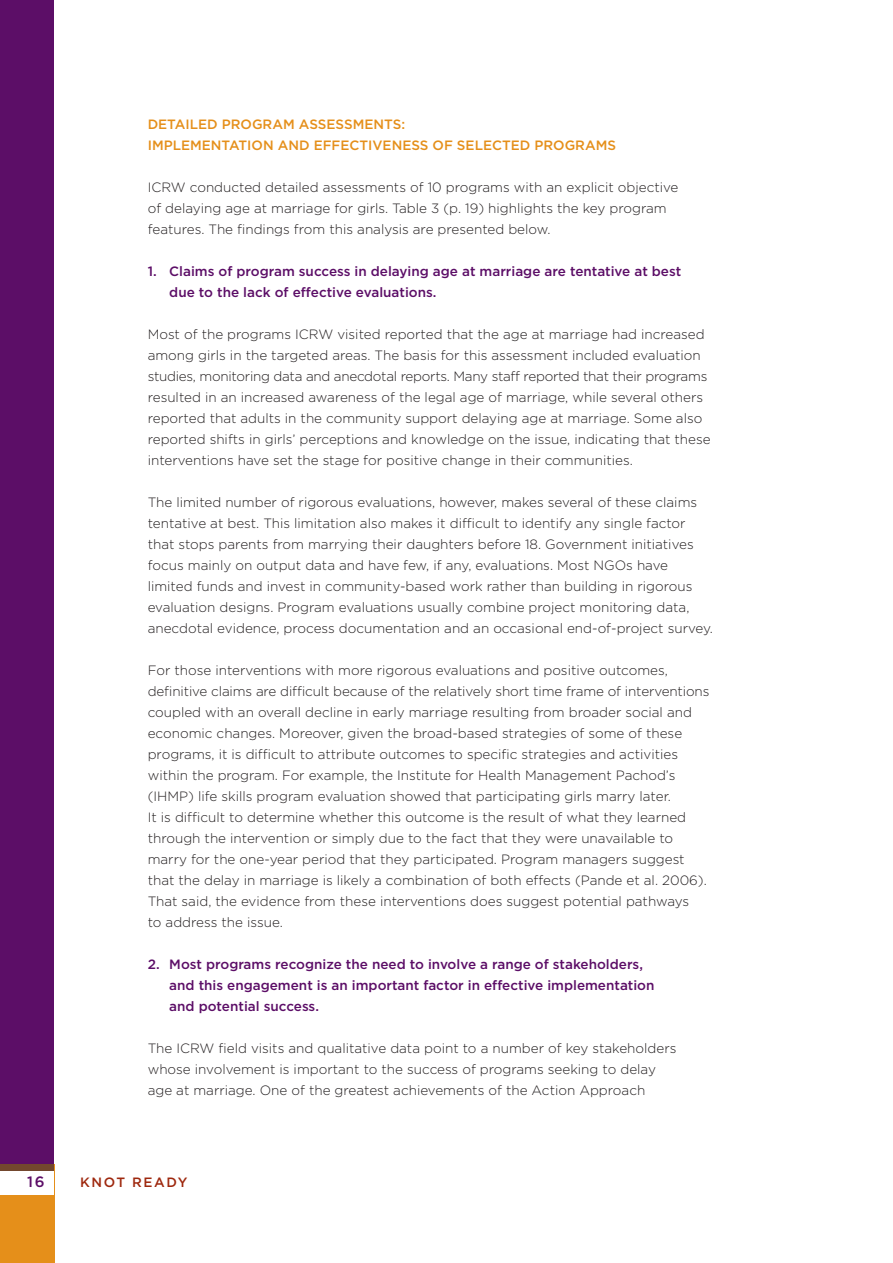
<style>
.page{position:relative;width:893px;height:1263px;background:#fff}
.page>*{position:absolute;margin:0;border:0;box-sizing:border-box;transform-origin:0 0}
.t1{font:500 15px "Gotham";color:#5c0e67}
.t2{font:300 13.5px/21px "Gotham";color:#231f20}
.t3{font:500 13.5px/21px "Gotham";color:#5c0e67}
.t4{font:500 13.5px "Gotham";color:#e58f1a}
.t5{font:500 13.5px "Gotham";color:#9e280e}
</style>
<div class="page">
<div style="left:0;top:0;width:54px;height:1263px;background:#5c0e67"></div>
<div style="left:0;top:1164px;width:54px;height:99px;background:#e58f1a"></div>
<div style="left:0;top:1164px;width:54px;height:30px;background:#fff"></div>
<div style="left:0;top:1164px;width:54px;height:6px;background:#73472e"></div>
<p class="t4" style="left:148px;top:117px;width:10px">Det</p>
<p class="t4" style="left:175px;top:117px;width:134px">ailed Program Assess</p>
<p class="t4" style="left:353px;top:117px;width:22px">ments</p>
<p class="t4" style="left:401px;top:117px;width:5px">:</p>
<p class="t4" style="left:148px;top:138px;width:65px">Implement</p>
<p class="t4" style="left:229px;top:138px;width:122px">ation an d Effect</p>
<p class="t4" style="left:368px;top:138px;width:25px">iveness</p>
<p class="t4" style="left:433px;top:138px;width:61px">of Selecte</p>
<p class="t4" style="left:520px;top:138px;width:96px">d Programs</p>
<p class="t2" style="left:148px;top:177px;width:532px">ICRW conducted detailed assessments of 10 programs with an explicit objective of delaying age at marriage for girls. Table 3 (p. 19) highlights the key program features. The findings from this analysis are presented below.</p>
<p class="t3" style="left:169px;top:260px;width:513px;text-indent:-22px">1. Claims of program success in delaying age at marriage are tentative at best due to the lack of effective evaluations.</p>
<p class="t2" style="left:148px;top:324px;width:564px">Most of the programs ICRW visited reported that the age at marriage had increased among girls in the targeted areas. The basis for this assessment included evaluation studies, monitoring data and anecdotal reports. Many staff reported that their programs resulted in an increased awareness of the legal age of marriage, while several others reported that adults in the community support delaying age at marriage. Some also reported shifts in girls’ perceptions and knowledge on the issue, indicating that these interventions have set the stage for positive change in their communities.</p>
<p class="t2" style="left:148px;top:492px;width:567px">The limited number of rigorous evaluations, however, makes several of these claims tentative at best. This limitation also makes it difficult to identify any single factor that stops parents from marrying their daughters before 18. Government initiatives focus mainly on output data and have few, if any, evaluations. Most NGOs have limited funds and invest in community-based work rather than building in rigorous evaluation designs. Program evaluations usually combine project monitoring data, anecdotal evidence, process documentation and an occasional end-of-project survey.</p>
<p class="t2" style="left:148px;top:660px;width:563px">For those interventions with more rigorous evaluations and positive outcomes, definitive claims are difficult because of the relatively short time frame of interventions coupled with an overall decline in early marriage resulting from broader social and economic changes. Moreover, given the broad-based strategies of some of these programs, it is difficult to attribute outcomes to specific strategies and activities within the program. For example, the Institute for Health Management Pachod’s (IHMP) life skills program evaluation showed that participating girls marry later.<br>It is difficult to determine whether this outcome is the result of what they learned through the intervention or simply due to the fact that they were unavailable to marry for the one-year period that they participated. Program managers suggest that the delay in marriage is likely a combination of both effects (Pande et al. 2006).<br>That said, the evidence from these interventions does suggest potential pathways<br>to address the issue.</p>
<p class="t3" style="left:169px;top:953px;width:487px;text-indent:-22px">2. M ost programs recognize the need to involve a range of stakeholders, and this engagement is an important factor in effective implementation and potential success.</p>
<p class="t2" style="left:148px;top:1038px;width:530px">The ICRW field visits and qualitative data point to a number of key stakeholders whose involvement is important to the success of programs seeking to delay age at marriage. One of the greatest achievements of the Action Approach</p>
<p class="t1" style="left:27px;top:1173px;width:19px">16</p>
<p class="t5" style="left:80px;top:1175px;width:24px">Knot</p>
<p class="t5" style="left:132px;top:1175px;width:57px">Ready</p>
</div>
